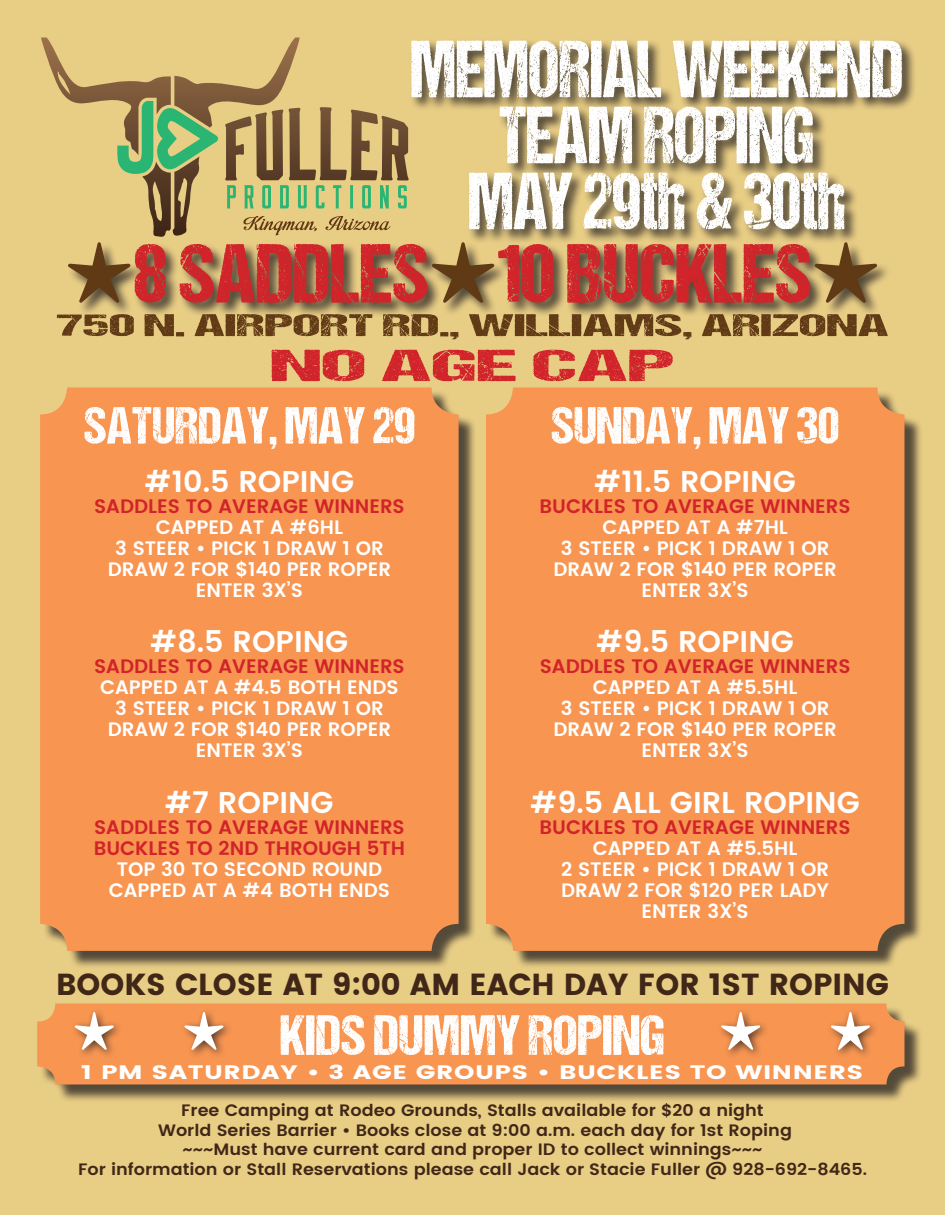
<style>
.page{position:relative;width:945px;height:1215px;background:#e8cd85}
.page>*{position:absolute;margin:0;border:0;box-sizing:border-box;transform-origin:0 0}
.t1{font:84px "DCC Ash";color:#d1232a}
.t2{font:81.3px/66px "DCC Ash";letter-spacing:-.005em;color:#fff;text-align:center;scale:.88 1}
.t3{font:57px "DCC Ash";color:#fff}
.t4{font:52.5px "DCC Ash";color:#fff}
.t5{font:52.5px "Monotype Sorts";color:#fff}
.t6{font:45px "DCC Ash";color:#d1232a;scale:2.34 1}
.t7{font:31.5px "DCC Ash";color:#603915;scale:2.04 1}
.t8{font:30.3px "Poppins";color:#412717}
.t9{font:600 30px "Poppins";color:#fff}
.t10{font:600 19.5px/21px "Poppins";color:#fff;text-align:center}
.t11{font:600 19.5px/21px "Poppins";color:#d1232a}
.t12{font:19.5px "Poppins";letter-spacing:.02em;color:#fff;scale:1.33 1}
.t13{font:600 16.5px/19.5px "Poppins";color:#412717;text-align:center;scale:1.06 1}
.s1{font-family:"Monotype Sorts";color:#603915}
.s2{font-family:"Monotype Sorts";font-size:52.5px}
</style>
<div class="page">
<div style="left:67px;top:241px;width:825px;height:77px;background:#231f20;opacity:.75"></div>
<svg style="left:41px;top:38px;width:368px;height:199px"></svg>
<div style="left:43px;top:390px;width:434px;height:579px;background:#231f20;opacity:.75"></div>
<div style="left:40px;top:387px;width:419px;height:564px;background:#f79551;border-radius:27px"></div>
<div style="left:40px;top:1006px;width:883px;height:97px;background:#231f20;opacity:.75"></div>
<div style="left:38px;top:1004px;width:866px;height:80px;background:#f79551;border-radius:18px"></div>
<div style="left:37px;top:1003px;width:867px;height:81px;border:2px solid #f79551;border-radius:18px"></div>
<div style="left:410px;top:39px;width:507px;height:205px;background:#231f20;opacity:.75"></div>
<div style="left:489px;top:390px;width:434px;height:579px;background:#231f20;opacity:.75"></div>
<div style="left:486px;top:387px;width:418px;height:564px;background:#f79551;border-radius:27px"></div>
<div style="left:71px;top:1008px;width:53px;height:51px;background:#231f20;opacity:.75"></div>
<div style="left:180px;top:1008px;width:53px;height:51px;background:#231f20;opacity:.75"></div>
<div style="left:717px;top:1008px;width:53px;height:51px;background:#231f20;opacity:.75"></div>
<div style="left:827px;top:1008px;width:53px;height:51px;background:#231f20;opacity:.75"></div>
<h2 class="t2" style="left:410px;top:35px;width:562px">MEMORIAL WEEKEND<br>TEAM ROPING<br>MAY 29th &amp; 30th</h2>
<h1 class="t1" style="left:65px;top:228px;width:817px"><span class="s1">H</span>8 SADDLES<span class="s1">H</span>10 BUCKLES<span class="s1">H</span></h1>
<h3 class="t7" style="left:56px;top:308px;width:410px">750 N. AIRPORT RD., WILLIAMS, ARIZONA</h3>
<h3 class="t6" style="left:270px;top:341px;width:174px">NO AGE CAP</h3>
<h3 class="t4" style="left:84px;top:397px;width:333px">SATURDAY, MAY 29</h3>
<h3 class="t9" style="left:145px;top:459px;width:211px">#10.5 ROPING</h3>
<p class="t11" style="left:94px;top:496px;width:312px">SADDLES TO AVERAGE WINNERS</p>
<p class="t10" style="left:108px;top:517px;width:285px">CAPPED AT A #6HL<br>3 STEER • PICK 1 DRAW 1 OR<br>DRAW 2 FOR $140 PER ROPER<br>ENTER 3X’S</p>
<h3 class="t9" style="left:151px;top:619px;width:199px">#8.5 ROPING</h3>
<p class="t11" style="left:94px;top:657px;width:312px">SADDLES TO AVERAGE WINNERS</p>
<p class="t10" style="left:100px;top:678px;width:300px">CAPPED AT A #4.5 BOTH ENDS<br>3 STEER • PICK 1 DRAW 1 OR<br>DRAW 2 FOR $140 PER ROPER<br>ENTER 3X’S</p>
<h3 class="t9" style="left:165px;top:780px;width:170px">#7 ROPING</h3>
<p class="t11" style="left:94px;top:817px;width:313px">SADDLES TO AVERAGE WINNERS<br>BUCKLES TO 2ND THROUGH 5TH</p>
<p class="t10" style="left:109px;top:859px;width:283px">TOP 30 TO SECOND ROUND<br>CAPPED AT A #4 BOTH ENDS</p>
<h3 class="t4" style="left:551px;top:397px;width:290px">SUNDAY, MAY 30</h3>
<h3 class="t9" style="left:594px;top:459px;width:203px">#11.5 ROPING</h3>
<p class="t11" style="left:540px;top:496px;width:313px">BUCKLES TO AVERAGE WINNERS</p>
<p class="t10" style="left:553px;top:517px;width:285px">CAPPED AT A #7HL<br>3 STEER • PICK 1 DRAW 1 OR<br>DRAW 2 FOR $140 PER ROPER<br>ENTER 3X’S</p>
<h3 class="t9" style="left:596px;top:619px;width:199px">#9.5 ROPING</h3>
<p class="t11" style="left:540px;top:657px;width:312px">SADDLES TO AVERAGE WINNERS</p>
<p class="t10" style="left:553px;top:678px;width:285px">CAPPED AT A #5.5HL<br>3 STEER • PICK 1 DRAW 1 OR<br>DRAW 2 FOR $140 PER ROPER<br>ENTER 3X’S</p>
<h3 class="t9" style="left:531px;top:780px;width:331px">#9.5 ALL GIRL ROPING</h3>
<p class="t11" style="left:540px;top:817px;width:313px">BUCKLES TO AVERAGE WINNERS</p>
<p class="t10" style="left:561px;top:838px;width:270px">CAPPED AT A #5.5HL<br>2 STEER • PICK 1 DRAW 1 OR<br>DRAW 2 FOR $120 PER LADY<br>ENTER 3X’S</p>
<h3 class="t8" style="left:56px;top:967px;width:834px">BOOKS CLOSE AT 9:00 AM EACH DAY FOR 1ST ROPING</h3>
<h3 class="t5" style="left:73px;top:1008px;width:44px">H</h3>
<h3 class="t3" style="left:183px;top:1005px;width:581px"><span class="s2">H</span> KIDS DUMMY ROPING <span class="s2">H</span></h3>
<h3 class="t5" style="left:829px;top:1008px;width:44px">H</h3>
<p class="t12" style="left:81px;top:1061px;width:590px">1 PM SATURDAY • 3 AGE GROUPS • BUCKLES TO WINNERS</p>
<p class="t13" style="left:78px;top:1101px;width:746px">Free Camping at Rodeo Grounds, Stalls available for $20 a night<br>World Series Barrier • Books close at 9:00 a.m. each day for 1st Roping<br>~~~Must have current card and proper ID to collect winnings~~~<br>For information or Stall Reservations please call Jack or Stacie Fuller @ 928-692-8465.</p>
</div>
